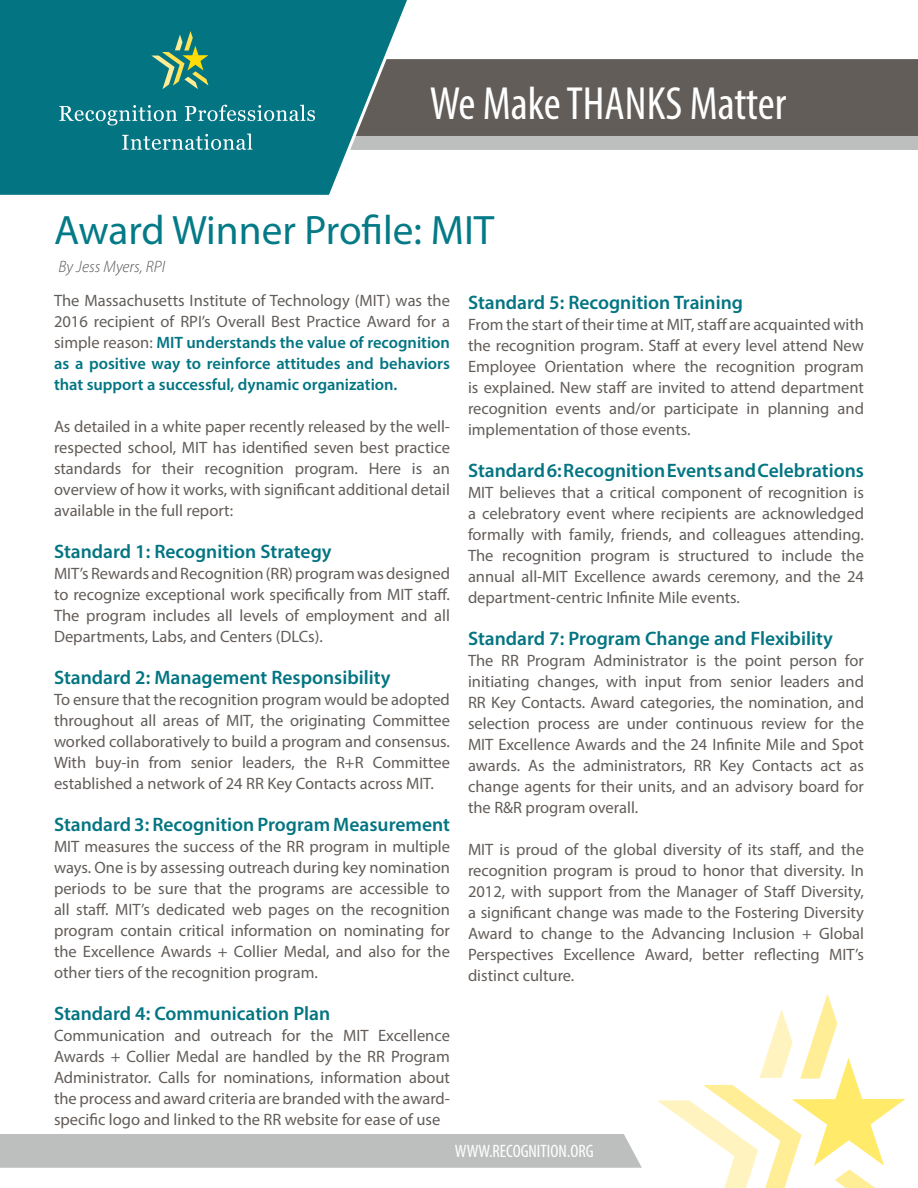
<style>
.page{position:relative;width:918px;height:1188px;background:#fff}
.page>*{position:absolute;margin:0;border:0;box-sizing:border-box;transform-origin:0 0}
.t1{font:condensed 46.8px "Myriad Pro";color:#fff}
.Teal_Heading_1{font:41.25px "Myriad Pro";color:#047a87}
.Text{font:600 19.5px "Myriad Pro";color:#037582}
.t2{font:condensed 18px "Myriad Pro";color:#fff}
.Text-2{font:16.5px/21px "Myriad Pro";color:#635d59;text-align:justify}
.Text-3{font:600 16.5px/21px "Myriad Pro";color:#037582;text-align:justify}
.Text_italics{font:italic 300 16.5px "Myriad Pro";color:#57585a}
.s1{font-weight:400;color:#635d59}
</style>
<div class="page">
<svg style="left:657px;top:994px;width:248px;height:194px"></svg>
<div style="left:0;top:1134px;width:642px;height:34px;background:#bdbebe"></div>
<div style="left:418px;top:136px;width:500px;height:14px;background:#bdbebe"></div>
<div style="left:418px;top:59px;width:500px;height:77px;background:#635d59"></div>
<svg style="left:0;top:0;width:418px;height:195px;background:#1d7f8a"></svg>
<svg style="left:151px;top:31px;width:57px;height:58px;background:#419077"></svg>
<svg style="left:59px;top:105px;width:118px;height:20px;background:#39929c"></svg>
<svg style="left:185px;top:105px;width:130px;height:16px;background:#4498a2"></svg>
<svg style="left:122px;top:133px;width:130px;height:17px;background:#4096a0"></svg>
<p class="t1" style="left:430px;top:75px;width:358px">We Make THANKS Matter</p>
<p class="Teal_Heading_1" style="left:54px;top:205px;width:442px">Award Winner Profile: MIT</p>
<p class="Text_italics" style="left:58px;top:257px;width:108px">By Jess Myers, RPI</p>
<p class="Text-3" style="left:54px;top:290px;width:398px"><span class="s1">The Massachusetts Institute of Technology (MIT) was the 2016 recipient of RPI’s Overall Best Practice Award for a simple reason:</span> MIT understands the value of recognition as a positive way to reinforce attitudes and behaviors that support a successful, dynamic organization.</p>
<p class="Text-2" style="left:54px;top:416px;width:398px">As detailed in a white paper recently released by the well&shy;respected school, MIT has identified seven best practice standards for their recognition program. Here is an overview of how it works, with significant additional detail available in the full report:</p>
<p class="Text" style="left:54px;top:539px;width:279px">Standard 1: Recognition Strategy</p>
<p class="Text-2" style="left:54px;top:563px;width:398px">MIT’s Rewards and Recognition (RR) program was designed to recognize exceptional work specifically from MIT staff.<br>The program includes all levels of employment and all Departments, Labs, and Centers (DLCs).</p>
<p class="Text" style="left:54px;top:665px;width:338px">Standard 2: Management Responsibility</p>
<p class="Text-2" style="left:54px;top:689px;width:397px">To ensure that the recognition program would be adopted throughout all areas of MIT, the originating Committee worked collaboratively to build a program and consensus.<br>With buy-in from senior leaders, the R+R Committee established a network of 24 RR Key Contacts across MIT.</p>
<p class="Text" style="left:54px;top:812px;width:398px">Standard 3: Recognition Program Measurement</p>
<p class="Text-2" style="left:54px;top:836px;width:398px">MIT measures the success of the RR program in multiple ways. One is by assessing outreach during key nomination periods to be sure that the programs are accessible to all staff. MIT’s dedicated web pages on the recognition program contain critical information on nominating for the Excellence Awards + Collier Medal, and also for the other tiers of the recognition program.</p>
<p class="Text" style="left:54px;top:1001px;width:278px">Standard 4: Communication Plan</p>
<p class="Text-2" style="left:54px;top:1025px;width:398px">Communication and outreach for the MIT Excellence Awards + Collier Medal are handled by the RR Program Administrator. Calls for nominations, information about the process and award criteria are branded with the award&shy;specific logo and linked to the RR website for ease of use</p>
<p class="Text" style="left:468px;top:290px;width:277px">Standard 5: Recognition Training</p>
<p class="Text-2" style="left:468px;top:313px;width:398px">From the start of their time at MIT, staff are acquainted with the recognition program. Staff at every level attend New Employee Orientation where the recognition program is explained. New staff are invited to attend department recognition events and/or participate in planning and implementation of those events.</p>
<p class="Text" style="left:468px;top:458px;width:398px">Standard 6: Recognition Events and Celebrations</p>
<p class="Text-2" style="left:468px;top:481px;width:398px">MIT believes that a critical component of recognition is a celebratory event where recipients are acknowledged formally with family, friends, and colleagues attending.<br>The recognition program is structured to include the annual all-MIT Excellence awards ceremony, and the 24 department-centric Infinite Mile events.</p>
<p class="Text" style="left:468px;top:626px;width:366px">Standard 7: Program Change and Flexibility</p>
<p class="Text-2" style="left:468px;top:649px;width:398px">The RR Program Administrator is the point person for initiating changes, with input from senior leaders and RR Key Contacts. Award categories, the nomination, and selection process are under continuous review for the MIT Excellence Awards and the 24 Infinite Mile and Spot awards. As the administrators, RR Key Contacts act as change agents for their units, and an advisory board for the R&amp;R program overall.</p>
<p class="Text-2" style="left:468px;top:838px;width:398px">MIT is proud of the global diversity of its staff, and the recognition program is proud to honor that diversity. In 2012, with support from the Manager of Staff Diversity, a significant change was made to the Fostering Diversity Award to change to the Advancing Inclusion + Global Perspectives Excellence Award, better reflecting MIT’s distinct culture.</p>
<p class="t2" style="left:455px;top:1140px;width:140px">WWW.RECOGNITION.ORG</p>
</div>
